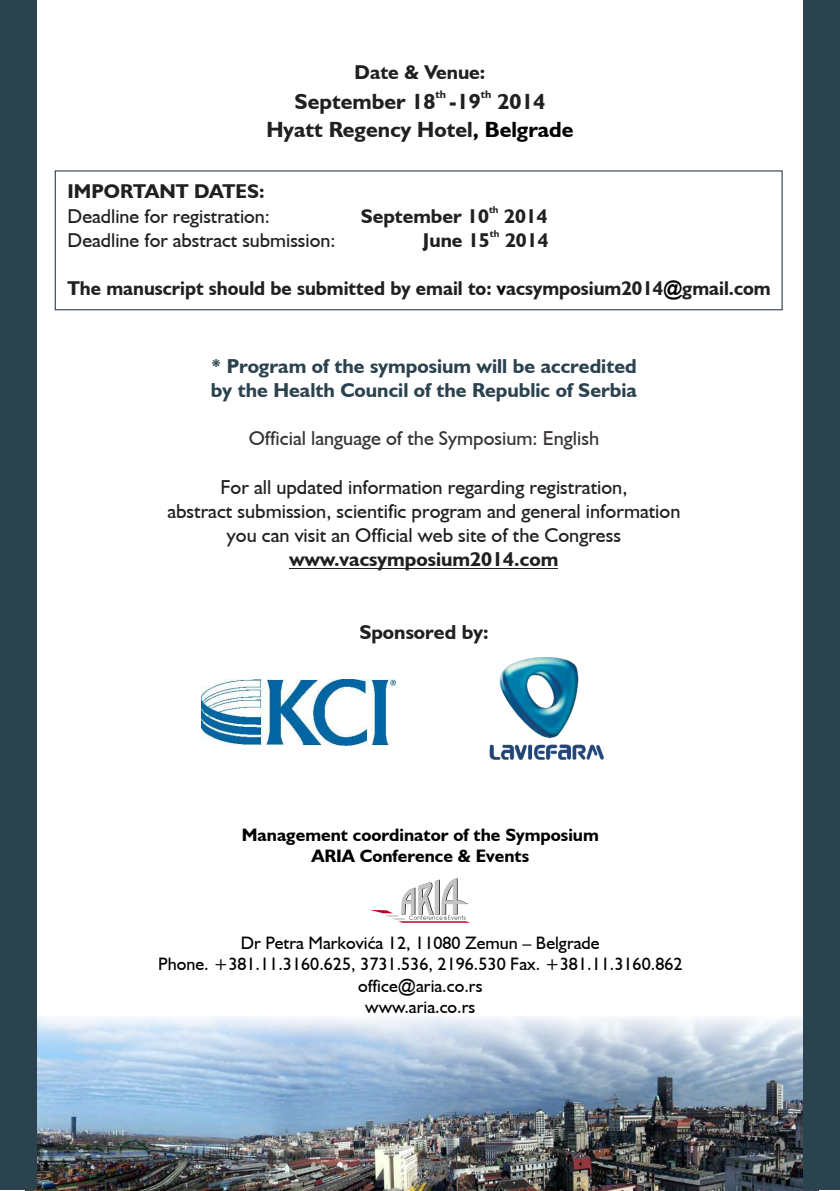
<style>
.page{position:relative;width:840px;height:1191px;background:#fff}
.page>*{position:absolute;margin:0;border:0;box-sizing:border-box;transform-origin:0 0}
.t1{font:700 22px/27.4px "Humanist 521 BT";color:#211f1f;text-align:center}
.t2{font:20.2px/24px "Humanist 521 BT";color:#211f1f;text-align:center}
.t3{font:700 20.2px/24.2px "Humanist 521 BT";color:#2b424f}
.t4{font:20.2px "Humanist 521 BT";color:#383336}
.t5{font:700 20.2px "Humanist 521 BT";color:#211f1f}
.t6{font:700 20px "Humanist 521 BT";color:#211f1f;scale:.96 1}
.t7{font:20px "Humanist 521 BT";color:#211f1f}
.t8{font:700 20px "Humanist 521 BT";color:#211f1f}
.t9{font:18px/21.4px "Humanist 521 BT";color:#000;text-align:center}
.t10{font:700 18px/21.6px "Humanist 521 BT";color:#000;text-align:center}
.t11{font:700 11px "Humanist 521 BT";color:#211f1f}
.t12{font:700 10px "Humanist 521 BT";color:#211f1f}
.s1{color:#000}
.s2{font-family:"Arial";color:#000}
.s3{font-family:"Arial"}
</style>
<div class="page">
<img style="left:37px;top:1016px;width:766px;height:174px">
<div style="left:0;top:1px;width:37px;height:1189px;background:#2b424f"></div>
<div style="left:803px;top:1px;width:36px;height:1189px;background:#2b424f"></div>
<hr style="left:289px;top:568px;width:269px;height:1px;background:#211f1f">
<svg style="left:370px;top:878px;width:98px;height:44px"></svg>
<div style="left:55px;top:170px;width:727px;height:140px;border:1px solid #2b424f"></div>
<img style="left:202px;top:679px;width:194px;height:66px">
<img style="left:489px;top:657px;width:115px;height:103px">
<p class="t8" style="left:354px;top:64px;width:132px">Date &amp; Venue:</p>
<p class="t11" style="left:435px;top:90px;width:12px">th</p>
<p class="t11" style="left:480px;top:90px;width:12px">th</p>
<p class="t1" style="left:266px;top:90px;width:308px">September 18 -19 2014<br>Hyatt Regency Hotel<span class="s1">, Belgrade</span></p>
<p class="t8" style="left:67px;top:183px;width:198px">IMPORTANT DATES:</p>
<p class="t12" style="left:488px;top:205px;width:11px">th</p>
<p class="t7" style="left:67px;top:207px;width:204px">Deadline for registration:</p>
<p class="t8" style="left:360px;top:207px;width:188px">September 10 2014</p>
<p class="t12" style="left:489px;top:229px;width:11px">th</p>
<p class="t7" style="left:67px;top:232px;width:269px">Deadline for abstract submission:</p>
<p class="t8" style="left:422px;top:232px;width:127px">June 15 2014</p>
<p class="t6" style="left:67px;top:280px;width:733px">The manuscript should be submitted by email to: <span class="s1">v</span>acsymposium2014<span class="s2">@</span>gmail.com</p>
<p class="t3" style="left:211px;top:355px;width:427px">* Program of the symposium will be accredited by the Health Council of the Republic of Serbia</p>
<p class="t4" style="left:248px;top:430px;width:352px">Official language of the Symposium: English</p>
<p class="t2" style="left:167px;top:476px;width:514px">For all updated information regarding registration,<br>abstract submission, scientific program and general information you can visit an Official web site of the Congress</p>
<p class="t5" style="left:289px;top:551px;width:270px">www.vacsymposium2014.com</p>
<p class="t5" style="left:359px;top:623px;width:131px">Sponsored by:</p>
<p class="t10" style="left:242px;top:825px;width:358px">Management coordinator of the Symposium<br>ARIA Conference &amp; Events</p>
<p class="t9" style="left:158px;top:933px;width:526px">Dr Petra Markovića 12, 11080 Zemun – Belgrade<br>Phone. +381.11.3160.625, 3731.536, 2196.530 Fax. +381.11.3160.862 office<span class="s3">@</span>aria.co.rs<br>www.aria.co.rs</p>
</div>
